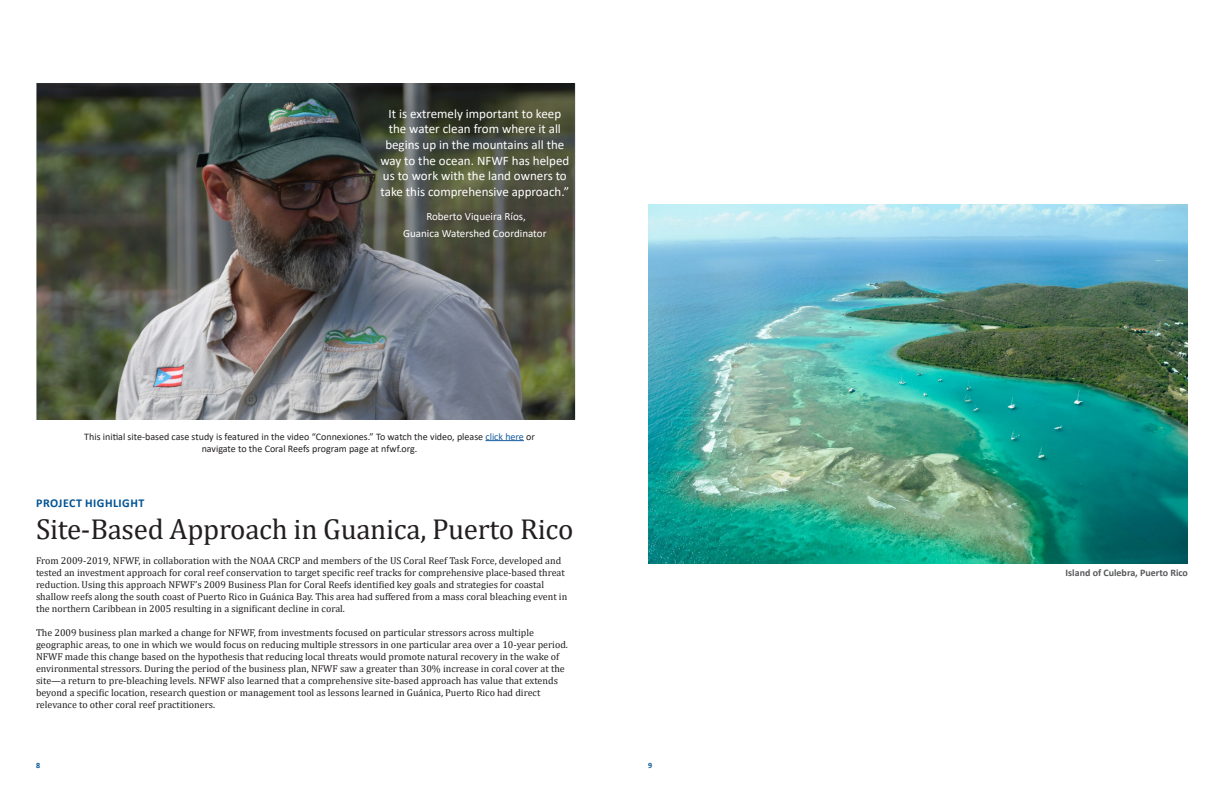
<style>
.page{position:relative;width:1224px;height:792px;background:#fff}
.page>*{position:absolute;margin:0;border:0;box-sizing:border-box;transform-origin:0 0}
.body{font:29px "Cambria";letter-spacing:-.01em;color:#231f20}
.t1{font:13px/15.6px "Calibri";color:#fff;text-align:center}
.t2{font:700 12px "Calibri";letter-spacing:.04em;color:#015393}
.t3{font:11px "Calibri";color:#fff}
.Story_-_body_copy{font:10px/12px "Cambria";color:#231f20}
.t4{font:10px/12px "Calibri";color:#231f20;text-align:center}
.t5{font:700 10px "Calibri";color:#57585a}
.page_number_-_right{font:700 8px "Calibri";color:#015393}
.s1{color:#175d9e}
</style>
<div class="page">
<img style="left:36px;top:84px;width:540px;height:336px">
<hr style="left:486px;top:440px;width:38px;height:1px;background:#175d9e">
<img style="left:648px;top:205px;width:540px;height:358px">
<p class="t1" style="left:380px;top:105px;width:190px">It is extremely important to keep the water clean from where it all begins up in the mountains all the way to the ocean. NFWF has helped us to work with the land owners to take this comprehensive approach.”</p>
<p class="t3" style="left:426px;top:209px;width:101px">Roberto Viqueira Ríos,</p>
<p class="t3" style="left:403px;top:226px;width:145px">Guanica Watershed Coordinator</p>
<p class="t4" style="left:84px;top:430px;width:452px">This initial site-based case study is featured in the video “Connexiones.” To watch the video, please <span class="s1">click here</span> or navigate to the Coral Reefs program page at nfwf.org.</p>
<p class="t2" style="left:36px;top:495px;width:110px">PROJECT HIGHLIGHT</p>
<p class="body" style="left:36px;top:512px;width:539px">Site-Based Approach in Guanica, Puerto Rico</p>
<p class="Story_-_body_copy" style="left:36px;top:555px;width:533px">From 2009-2019, NFWF, in collaboration with the NOAA CRCP and members of the US Coral Reef Task Force, developed and tested an investment approach for coral reef conservation to target specific reef tracks for comprehensive place-based threat reduction. Using this approach NFWF’s 2009 Business Plan for Coral Reefs identified key goals and strategies for coastal shallow reefs along the south coast of Puerto Rico in Guánica Bay. This area had suffered from a mass coral bleaching event in the northern Caribbean in 2005 resulting in a significant decline in coral.</p>
<p class="Story_-_body_copy" style="left:36px;top:627px;width:534px">The 2009 business plan marked a change for NFWF, from investments focused on particular stressors across multiple geographic areas, to one in which we would focus on reducing multiple stressors in one particular area over a 10-year period.<br>NFWF made this change based on the hypothesis that reducing local threats would promote natural recovery in the wake of environmental stressors. During the period of the business plan, NFWF saw a greater than 30% increase in coral cover at the site—a return to pre-bleaching levels. NFWF also learned that a comprehensive site-based approach has value that extends beyond a specific location, research question or management tool as lessons learned in Guánica, Puerto Rico had direct relevance to other coral reef practitioners.</p>
<p class="page_number_-_right" style="left:36px;top:760px;width:6px">8</p>
<p class="page_number_-_right" style="left:648px;top:760px;width:6px">9</p>
<p class="t5" style="left:1066px;top:566px;width:124px">Island of Culebra, Puerto Rico</p>
</div>
